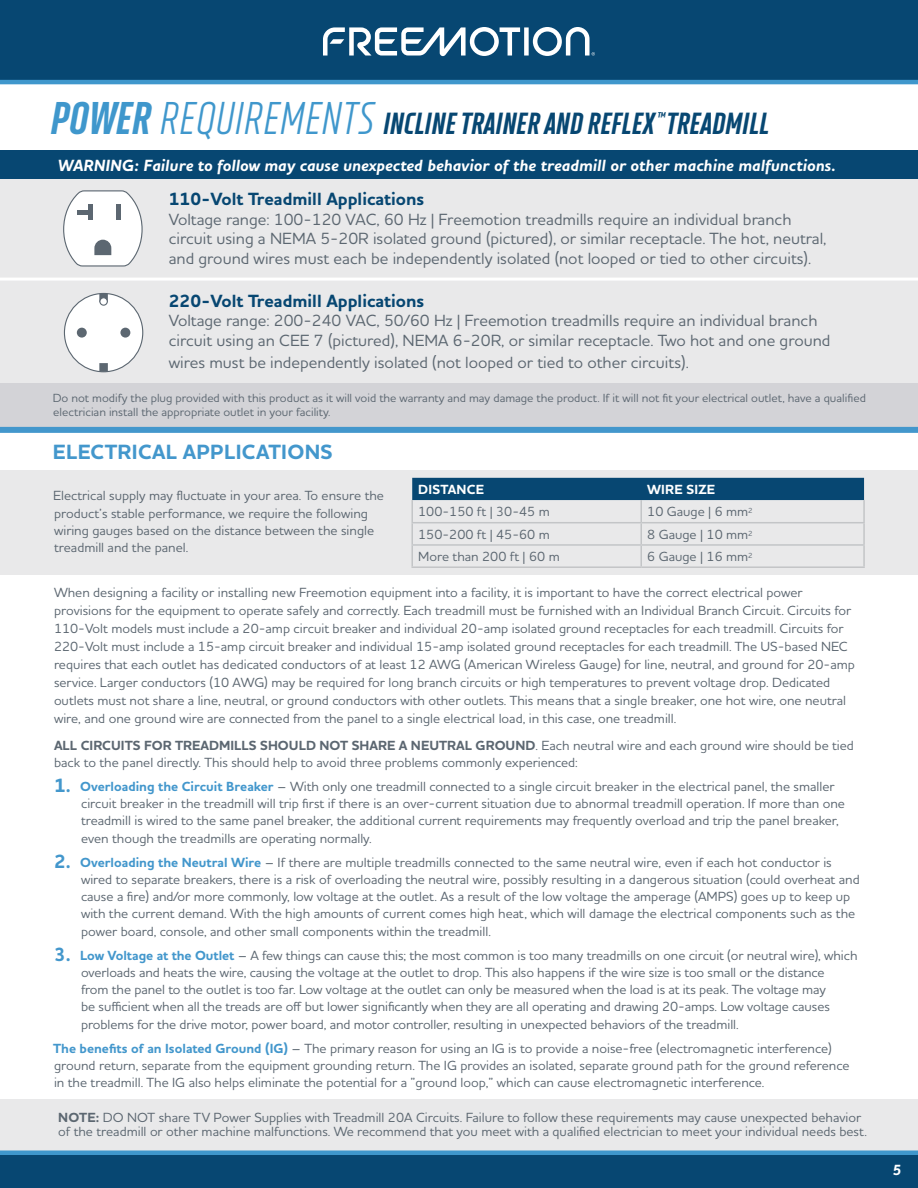
<style>
.page{position:relative;width:918px;height:1188px;background:#fff}
.page>*{position:absolute;margin:0;border:0;box-sizing:border-box;transform-origin:0 0}
.t1{font:italic 900 condensed 30px "XXII Neue Norm";letter-spacing:.01em;color:#074772}
.t2{font:700 21px "Houschka Pro";letter-spacing:.015em;color:#4397cc}
.t3{font:700 18px "Houschka Pro";color:#074772}
.t4{font:500 16.5px/19.8px "Houschka Pro";color:#5c6771}
.t5{font:italic 700 16.5px "Houschka Pro";color:#fff}
.t6{font:italic 700 15px "Houschka Alt Pro";color:#fff}
.t7{font:500 13.5px/17.2px "Houschka Pro";color:#5c6771}
.t8{font:700 13.5px "Houschka Pro";letter-spacing:.015em;color:#fff}
.t9{font:500 12px/14.2px "Houschka Pro";color:#5c6771}
.s1{font-size:45px;color:#3f97cc}
.s2{font-weight:400;font-size:45px;color:#3f97cc}
.s3{font-weight:700}
.s4{font-weight:700;font-size:19.5px;color:#4397cc}
.s5{font-weight:700;color:#4397cc}
</style>
<div class="page">
<div style="left:0;top:1100px;width:918px;height:88px;background:#e9e9ea"></div>
<div style="left:0;top:0;width:918px;height:81px;background:#074772"></div>
<svg style="left:323px;top:27px;width:272px;height:29px"></svg>
<hr style="left:0;top:80px;width:918px;height:4px;background:#3f97cc">
<hr style="left:0;top:1151px;width:918px;height:4px;background:#3f97cc">
<div style="left:0;top:1155px;width:918px;height:33px;background:#074772"></div>
<div style="left:0;top:150px;width:918px;height:30px;background:#074772"></div>
<div style="left:0;top:180px;width:918px;height:226px;background:#e9e9ea"></div>
<div style="left:0;top:383px;width:918px;height:47px;background:#d3d3d7"></div>
<div style="left:0;top:427px;width:918px;height:6px;background:#4397cc"></div>
<hr style="left:0;top:278px;width:918px;height:3px;background:#fff">
<svg style="left:63px;top:190px;width:80px;height:77px;background:#edeeef"></svg>
<div style="left:77px;top:210px;width:16px;height:5px;background:#5c6771"></div>
<div style="left:88px;top:205px;width:5px;height:15px;background:#5c6771"></div>
<div style="left:116px;top:205px;width:5px;height:15px;background:#5c6771"></div>
<div style="left:64px;top:293px;width:79px;height:79px;background:#fff;border-radius:50%"></div>
<div style="left:77px;top:328px;width:10px;height:10px;background:#5c6771;border-radius:50%"></div>
<div style="left:120px;top:328px;width:10px;height:10px;background:#5c6771;border-radius:50%"></div>
<svg style="left:99px;top:363px;width:9px;height:9px"></svg>
<svg style="left:99px;top:293px;width:9px;height:6px"></svg>
<div style="left:99px;top:297px;width:9px;height:9px;border:1px solid #5c6771;border-radius:50%"></div>
<div style="left:0;top:470px;width:918px;height:104px;background:#e9e9ea"></div>
<div style="left:412px;top:478px;width:452px;height:22px;background:#074772"></div>
<hr style="left:411px;top:500px;width:2px;height:22px;background:#c3c5c7">
<hr style="left:640px;top:500px;width:2px;height:22px;background:#c3c5c7">
<hr style="left:863px;top:500px;width:2px;height:22px;background:#c3c5c7">
<hr style="left:411px;top:522px;width:230px;height:1px;background:#c3c5c7">
<hr style="left:411px;top:523px;width:2px;height:21px;background:#c3c5c7">
<hr style="left:641px;top:522px;width:224px;height:1px;background:#c3c5c7">
<hr style="left:640px;top:523px;width:2px;height:21px;background:#c3c5c7">
<hr style="left:863px;top:523px;width:2px;height:21px;background:#c3c5c7">
<hr style="left:411px;top:544px;width:230px;height:2px;background:#c3c5c7">
<hr style="left:411px;top:546px;width:2px;height:20px;background:#c3c5c7">
<hr style="left:641px;top:544px;width:224px;height:2px;background:#c3c5c7">
<hr style="left:640px;top:546px;width:2px;height:20px;background:#c3c5c7">
<hr style="left:863px;top:546px;width:2px;height:20px;background:#c3c5c7">
<hr style="left:411px;top:566px;width:230px;height:2px;background:#c3c5c7">
<hr style="left:641px;top:566px;width:224px;height:2px;background:#c3c5c7">
<p class="t1" style="left:51px;top:105px;width:720px"><span class="s1">POWER</span> <span class="s2">REQUIREMENTS</span> INCLINE TRAINER AND REFLEX<sup>™</sup> TREADMILL</p>
<p class="t5" style="left:58px;top:154px;width:780px">WARNING: Failure to follow may cause unexpected behavior of the treadmill or other machine malfunctions.</p>
<p class="t3" style="left:169px;top:187px;width:257px">110-Volt Treadmill Applications</p>
<p class="t4" style="left:169px;top:209px;width:659px">Voltage range: 100-120 VAC, 60 Hz | Freemotion treadmills require an individual branch circuit using a NEMA 5-20R isolated ground (pictured), or similar receptacle. The hot, neutral, and ground wires must each be independently isolated (not looped or tied to other circuits).</p>
<p class="t3" style="left:169px;top:289px;width:257px">220-Volt Treadmill Applications</p>
<p class="t4" style="left:169px;top:310px;width:663px">Voltage range: 200-240 VAC, 50/60 Hz | Freemotion treadmills require an individual branch circuit using an CEE 7 (pictured), NEMA 6-20R, or similar receptacle. Two hot and one ground</p>
<p class="t4" style="left:169px;top:352px;width:521px">wires must be independently isolated (not looped or tied to other circuits).</p>
<p class="t9" style="left:53px;top:390px;width:815px">Do not modify the plug provided with this product as it will void the warranty and may damage the product. If it will not fit your electrical outlet, have a qualified electrician install the appropriate outlet in your facility.</p>
<p class="t2" style="left:53px;top:438px;width:281px">ELECTRICAL APPLICATIONS</p>
<p class="t7" style="left:53px;top:487px;width:332px">Electrical supply may fluctuate in your area. To ensure the product’s stable performance, we require the following wiring gauges based on the distance between the single treadmill and the panel.</p>
<p class="t8" style="left:418px;top:481px;width:67px">DISTANCE</p>
<p class="t8" style="left:647px;top:481px;width:70px">WIRE SIZE</p>
<p class="t7" style="left:418px;top:503px;width:133px">100-150 ft | 30-45 m</p>
<p class="t7" style="left:647px;top:503px;width:107px">10 Gauge | 6 mm<sup>2</sup></p>
<p class="t7" style="left:418px;top:525px;width:133px">150-200 ft | 45-60 m</p>
<p class="t7" style="left:647px;top:525px;width:107px">8 Gauge | 10 mm<sup>2</sup></p>
<p class="t7" style="left:418px;top:548px;width:143px">More than 200 ft | 60 m</p>
<p class="t7" style="left:647px;top:548px;width:107px">6 Gauge | 16 mm<sup>2</sup></p>
<p class="t7" style="left:54px;top:583px;width:802px;line-height:18px">When designing a facility or installing new Freemotion equipment into a facility, it is important to have the correct electrical power provisions for the equipment to operate safely and correctly. Each treadmill must be furnished with an Individual Branch Circuit. Circuits for 110-Volt models must include a 20-amp circuit breaker and individual 20-amp isolated ground receptacles for each treadmill. Circuits for 220-Volt must include a 15-amp circuit breaker and individual 15-amp isolated ground receptacles for each treadmill. The US-based NEC requires that each outlet has dedicated conductors of at least 12 AWG (American Wireless Gauge) for line, neutral, and ground for 20-amp service. Larger conductors (10 AWG) may be required for long branch circuits or high temperatures to prevent voltage drop. Dedicated outlets must not share a line, neutral, or ground conductors with other outlets. This means that a single breaker, one hot wire, one neutral wire, and one ground wire are connected from the panel to a single electrical load, in this case, one treadmill.</p>
<p class="t7" style="left:54px;top:736px;width:802px"><span class="s3">ALL CIRCUITS FOR TREADMILLS SHOULD NOT SHARE A NEUTRAL GROUND</span>. Each neutral wire and each ground wire should be tied back to the panel directly. This should help to avoid three problems commonly experienced:</p>
<p class="t7" style="left:81px;top:777px;width:765px;text-indent:-27px"><span class="s4">1.</span> <span class="s5">Overloading the Circuit Breaker</span> – With only one treadmill connected to a single circuit breaker in the electrical panel, the smaller circuit breaker in the treadmill will trip first if there is an over-current situation due to abnormal treadmill operation. If more than one treadmill is wired to the same panel breaker, the additional current requirements may frequently overload and trip the panel breaker, even though the treadmills are operating normally.</p>
<p class="t7" style="left:81px;top:853px;width:780px;text-indent:-27px"><span class="s4">2.</span> <span class="s5">Overloading the Neutral Wire</span> – If there are multiple treadmills connected to the same neutral wire, even if each hot conductor is wired to separate breakers, there is a risk of overloading the neutral wire, possibly resulting in a dangerous situation (could overheat and cause a fire) and/or more commonly, low voltage at the outlet. As a result of the low voltage the amperage (AMPS) goes up to keep up with the current demand. With the high amounts of current comes high heat, which will damage the electrical components such as the power board, console, and other small components within the treadmill.</p>
<p class="t7" style="left:81px;top:946px;width:778px;text-indent:-27px"><span class="s4">3.</span> <span class="s5">Low Voltage at the Outlet</span> – A few things can cause this; the most common is too many treadmills on one circuit (or neutral wire), which overloads and heats the wire, causing the voltage at the outlet to drop. This also happens if the wire size is too small or the distance<br>from the panel to the outlet is too far. Low voltage at the outlet can only be measured when the load is at its peak. The voltage may<br>be sufficient when all the treads are off but lower significantly when they are all operating and drawing 20-amps. Low voltage causes problems for the drive motor, power board, and motor controller, resulting in unexpected behaviors of the treadmill.</p>
<p class="t7" style="left:53px;top:1039px;width:798px"><span class="s5">The benefits of an Isolated Ground (IG)</span> – The primary reason for using an IG is to provide a noise-free (electromagnetic interference) ground return, separate from the equipment grounding return. The IG provides an isolated, separate ground path for the ground reference in the treadmill. The IG also helps eliminate the potential for a ”ground loop,” which can cause electromagnetic interference.</p>
<p class="t7" style="left:58px;top:1110px;width:810px;line-height:14.2px"><span class="s3">NOTE:</span> DO NOT share TV Power Supplies with Treadmill 20A Circuits. Failure to follow these requirements may cause unexpected behavior of the treadmill or other machine malfunctions. We recommend that you meet with a qualified electrician to meet your individual needs best.</p>
<p class="t6" style="left:892px;top:1160px;width:10px">5</p>
</div>
